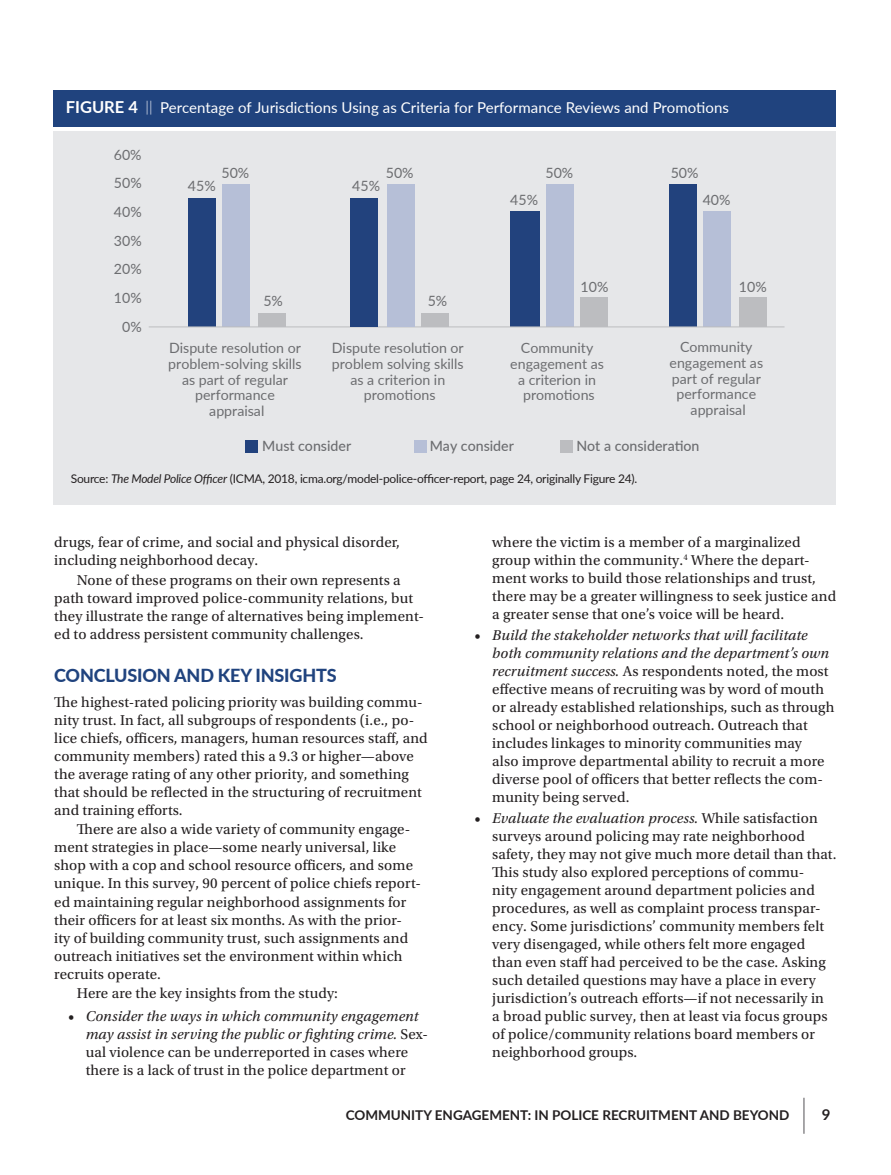
<style>
.page{position:relative;width:891px;height:1175px;background:#fff}
.page>*{position:absolute;margin:0;border:0;box-sizing:border-box;transform-origin:0 0}
.t1{font:800 18px "Lato";letter-spacing:-.01em;color:#20437e}
.t2{font:15px/18px "Utopia Std";letter-spacing:.01em;color:#231f20}
.t3{font:15px "Lato";letter-spacing:.005em;color:#fff}
.t4{font:700 15px "Lato";color:#231f20}
.t5{font:14.1px/15.8px "Lato";color:#6c6d70;text-align:center}
.t6{font:500 14.1px "Lato";color:#6c6d70}
.t7{font:700 13.5px "Lato";color:#231f20}
.t8{font:12px "Lato";letter-spacing:-.02em;color:#231f20}
.s1{font-weight:700;font-size:16.5px}
.s2{font-weight:300}
.s3{font-style:italic}
</style>
<div class="page">
<hr style="left:803px;top:1097px;width:2px;height:36px;background:#8c8b8d">
<div style="left:54px;top:131px;width:782px;height:373px;background:#e6e7e9"></div>
<div style="left:53px;top:90px;width:783px;height:36px;background:#20437e"></div>
<div style="left:669px;top:184px;width:28px;height:142px;background:#22427d"></div>
<div style="left:704px;top:211px;width:27px;height:115px;background:#b6bfd7"></div>
<div style="left:740px;top:297px;width:27px;height:29px;background:#bcbdc0"></div>
<div style="left:510px;top:211px;width:29px;height:115px;background:#22427d"></div>
<div style="left:546px;top:184px;width:28px;height:142px;background:#b6bfd7"></div>
<div style="left:580px;top:297px;width:28px;height:29px;background:#bcbdc0"></div>
<div style="left:188px;top:198px;width:27px;height:128px;background:#22427d"></div>
<div style="left:222px;top:184px;width:28px;height:142px;background:#b6bfd7"></div>
<div style="left:258px;top:313px;width:28px;height:13px;background:#bcbdc0"></div>
<hr style="left:149px;top:326px;width:636px;height:1px;background:#bcbdc0">
<div style="left:351px;top:198px;width:27px;height:128px;background:#22427d"></div>
<div style="left:387px;top:184px;width:27px;height:142px;background:#b6bfd7"></div>
<div style="left:421px;top:313px;width:28px;height:13px;background:#bcbdc0"></div>
<div style="left:245px;top:440px;width:13px;height:13px;background:#22427d"></div>
<div style="left:414px;top:440px;width:13px;height:13px;background:#b6bfd7"></div>
<div style="left:560px;top:440px;width:12px;height:13px;background:#bcbdc0"></div>
<p class="t3" style="left:66px;top:97px;width:665px"><span class="s1">FIGURE 4</span> <span class="s2">||</span> Percentage of Jurisdictions Using as Criteria for Performance Reviews and Promotions</p>
<p class="t5" style="left:114px;top:146px;width:29px">60%</p>
<p class="t5" style="left:114px;top:168px;width:29px;line-height:28.7px;text-align:left">50%<br>40%</p>
<p class="t5" style="left:114px;top:226px;width:29px;line-height:28.7px;text-align:justify">30% 20% 10%</p>
<p class="t5" style="left:122px;top:318px;width:21px">0%</p>
<p class="t5" style="left:222px;top:165px;width:29px">50%</p>
<p class="t5" style="left:188px;top:178px;width:29px">45%</p>
<p class="t5" style="left:263px;top:293px;width:21px">5%</p>
<p class="t5" style="left:386px;top:165px;width:29px">50%</p>
<p class="t5" style="left:352px;top:178px;width:29px">45%</p>
<p class="t5" style="left:428px;top:293px;width:21px">5%</p>
<p class="t5" style="left:510px;top:192px;width:29px">45%</p>
<p class="t5" style="left:545px;top:165px;width:29px">50%</p>
<p class="t5" style="left:671px;top:165px;width:29px">50%</p>
<p class="t5" style="left:703px;top:192px;width:29px">40%</p>
<p class="t5" style="left:581px;top:278px;width:29px">10%</p>
<p class="t5" style="left:739px;top:278px;width:29px">10%</p>
<p class="t5" style="left:670px;top:338px;width:95px">Community engagement as part of regular performance appraisal</p>
<p class="t5" style="left:168px;top:339px;width:135px">Dispute resolution or problem-solving skills as part of regular performance appraisal</p>
<p class="t5" style="left:332px;top:339px;width:133px">Dispute resolution or problem solving skills as a criterion in promotions</p>
<p class="t6" style="left:262px;top:436px;width:91px">Must consider</p>
<p class="t6" style="left:430px;top:436px;width:86px">May consider</p>
<p class="t6" style="left:576px;top:436px;width:125px">Not a consideration</p>
<p class="t5" style="left:510px;top:339px;width:95px">Community engagement as a criterion in promotions</p>
<p class="t8" style="left:71px;top:470px;width:568px">Source: <span class="s3">The Model Police Officer</span> (ICMA, 2018, icma.org/model-police-officer-report, page 24, originally Figure 24).</p>
<p class="t2" style="left:54px;top:533px;width:347px">drugs, fear of crime, and social and physical disorder, including neighborhood decay.</p>
<p class="t2" style="left:54px;top:571px;width:371px;text-indent:22px">None of these programs on their own represents a path toward improved police-community relations, but they illustrate the range of alternatives being implement&shy;ed to address persistent community challenges.</p>
<p class="t1" style="left:54px;top:662px;width:284px">CONCLUSION AND KEY INSIGHTS</p>
<p class="t2" style="left:54px;top:693px;width:375px">The highest-rated policing priority was building commu&shy;nity trust. In fact, all subgroups of respondents (i.e., po&shy;lice chiefs, officers, managers, human resources staff, and community members) rated this a 9.3 or higher—above the average rating of any other priority, and something that should be reflected in the structuring of recruitment and training efforts.</p>
<p class="t2" style="left:54px;top:821px;width:368px;text-indent:22px">There are also a wide variety of community engage&shy;ment strategies in place—some nearly universal, like shop with a cop and school resource officers, and some unique. In this survey, 90 percent of police chiefs report&shy;ed maintaining regular neighborhood assignments for their officers for at least six months. As with the prior&shy;ity of building community trust, such assignments and outreach initiatives set the environment within which recruits operate.</p>
<p class="t2" style="left:77px;top:984px;width:263px">Here are the key insights from the study:</p>
<p class="t2" style="left:86px;top:1007px;width:344px;text-indent:-18px"><span class="s3">• Consider the ways in which community engagement may assist in serving the public or fighting crime.</span> Sex&shy;ual violence can be underreported in cases where there is a lack of trust in the police department or</p>
<p class="t2" style="left:492px;top:533px;width:345px">where the victim is a member of a marginalized group within the community.<sup>4</sup> Where the depart&shy;ment works to build those relationships and trust, there may be a greater willingness to seek justice and a greater sense that one’s voice will be heard.</p>
<p class="t2" style="left:492px;top:626px;width:344px;text-indent:-18px"><span class="s3">• Build the stakeholder networks that will facilitate both community relations and the department’s own recruitment success.</span> As respondents noted, the most effective means of recruiting was by word of mouth or already established relationships, such as through school or neighborhood outreach. Outreach that includes linkages to minority communities may<br>also improve departmental ability to recruit a more diverse pool of officers that better reflects the com&shy;munity being served.</p>
<p class="t2" style="left:492px;top:809px;width:346px;text-indent:-18px"><span class="s3">• Evaluate the evaluation process.</span> While satisfaction surveys around policing may rate neighborhood safety, they may not give much more detail than that.<br>This study also explored perceptions of commu-<br>nity engagement around department policies and procedures, as well as complaint process transpar&shy;ency. Some jurisdictions’ community members felt very disengaged, while others felt more engaged than even staff had perceived to be the case. Asking such detailed questions may have a place in every jurisdiction’s outreach efforts—if not necessarily in<br>a broad public survey, then at least via focus groups of police/community relations board members or neighborhood groups.</p>
<p class="t7" style="left:346px;top:1104px;width:445px">COMMUNITY ENGAGEMENT: IN POLICE RECRUITMENT AND BEYOND</p>
<p class="t4" style="left:822px;top:1103px;width:10px">9</p>
</div>
